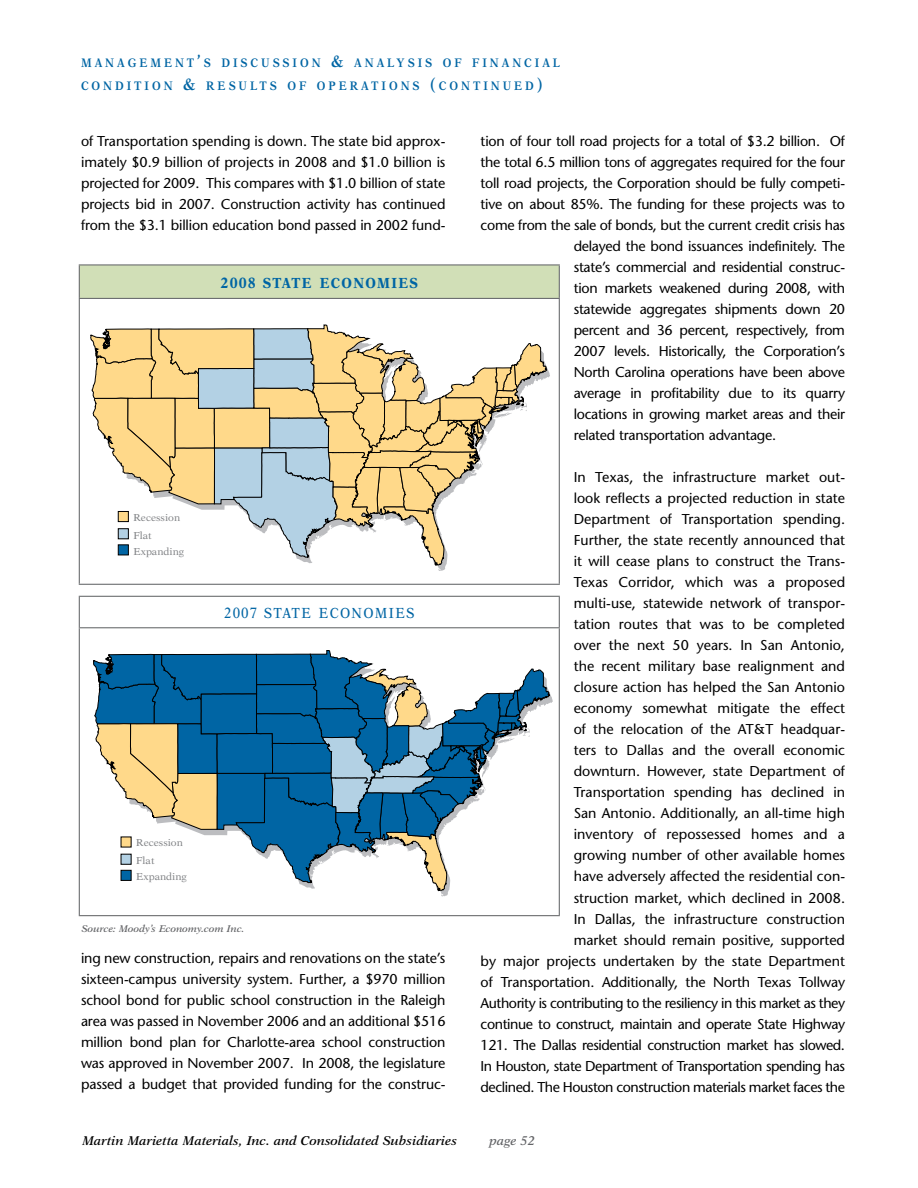
<style>
.page{position:relative;width:918px;height:1188px;background:#fff}
.page>*{position:absolute;margin:0;border:0;box-sizing:border-box;transform-origin:0 0}
.t1{font:700 14.7px "New Aster";letter-spacing:.1em;color:#0065a4;scale:.9 1}
.t2{font:14.7px "New Aster";letter-spacing:.1em;color:#0065a4;scale:.9 1}
.t3{font:14.25px/21px "Stone Sans";letter-spacing:-.01em;color:#000;text-align:justify}
.t4{font:italic 600 12.75px "New Aster";color:#000}
.t5{font:italic 600 12.75px "New Aster";color:#636467}
.t6{font:600 12.3px/23.2px "New Aster";letter-spacing:.265em;color:#0065a4;scale:.9 1}
.t7{font:10.05px/17.9px "New Aster";color:#808285}
.t8{font:italic 600 9.75px "New Aster";color:#636467}
.s1{font-size:16.5px}
.s2{font-size:15px}
</style>
<div class="page">
<div style="left:79px;top:265px;width:480px;height:33px;background:#d1dfb7"></div>
<hr style="left:79px;top:264px;width:481px;height:2px;background:#6d6f71">
<hr style="left:79px;top:266px;width:1px;height:32px;background:#6d6f71">
<hr style="left:559px;top:266px;width:1px;height:32px;background:#6d6f71">
<hr style="left:79px;top:298px;width:481px;height:1px;background:#6d6f71">
<hr style="left:79px;top:299px;width:1px;height:285px;background:#6d6f71">
<hr style="left:559px;top:299px;width:1px;height:285px;background:#6d6f71">
<hr style="left:79px;top:584px;width:481px;height:1px;background:#6d6f71">
<svg style="left:90px;top:325px;width:460px;height:241px"></svg>
<div style="left:118px;top:528px;width:11px;height:11px;background:#b3d1e4;border:1px solid #000"></div>
<div style="left:118px;top:511px;width:11px;height:11px;background:#ffd98a;border:1px solid #000"></div>
<div style="left:118px;top:545px;width:11px;height:10px;background:#0065a4;border:1px solid #000"></div>
<svg style="left:80px;top:597px;width:479px;height:318px"></svg>
<hr style="left:79px;top:596px;width:481px;height:1px;background:#6d6f71">
<hr style="left:79px;top:597px;width:1px;height:30px;background:#6d6f71">
<hr style="left:559px;top:597px;width:1px;height:30px;background:#6d6f71">
<hr style="left:79px;top:627px;width:481px;height:1px;background:#6d6f71">
<hr style="left:79px;top:628px;width:1px;height:287px;background:#6d6f71">
<hr style="left:559px;top:628px;width:1px;height:287px;background:#6d6f71">
<hr style="left:79px;top:915px;width:481px;height:1px;background:#6d6f71">
<svg style="left:97px;top:891px;width:456px;height:5px"></svg>
<svg style="left:93px;top:650px;width:460px;height:241px"></svg>
<div style="left:121px;top:854px;width:10px;height:11px;background:#b3d1e4;border:1px solid #000"></div>
<div style="left:121px;top:837px;width:10px;height:10px;background:#ffd98a"></div>
<div style="left:121px;top:870px;width:10px;height:11px;background:#0065a4;border:1px solid #000"></div>
<p class="t6" style="left:81px;top:51px;width:534px">MANAGEMENT<span class="s1">’</span>S DISCUSSION <span class="s1">&amp;</span> ANALYSIS OF FINANCIAL<br>CONDITION <span class="s1">&amp;</span> RESULTS OF OPERATIONS <span class="s1">(</span>CONTINUED<span class="s1">)</span></p>
<p class="t3" style="left:81px;top:131px;width:366px">of Transportation spending is down. The state bid approx&shy;imately $0.9 billion of projects in 2008 and $1.0 billion is projected for 2009. This compares with $1.0 billion of state projects bid in 2007. Construction activity has continued from the $3.1 billion education bond passed in 2002 fund-</p>
<p class="t1" style="left:221px;top:274px;width:221px"><span class="s2">2008</span> STATE ECONOMIES</p>
<p class="t7" style="left:134px;top:508px;width:48px">Recession<br>Flat</p>
<p class="t7" style="left:134px;top:542px;width:52px">Expanding</p>
<p class="t2" style="left:224px;top:604px;width:213px"><span class="s2">2007</span> STATE ECONOMIES</p>
<p class="t7" style="left:136px;top:834px;width:48px">Recession<br>Flat</p>
<p class="t7" style="left:136px;top:868px;width:52px">Expanding</p>
<p class="t8" style="left:82px;top:923px;width:164px">Source: Moody’s Economy.com Inc.</p>
<p class="t3" style="left:81px;top:947px;width:366px">ing new construction, repairs and renovations on the state’s sixteen-campus university system. Further, a $970 million school bond for public school construction in the Raleigh area was passed in November 2006 and an additional $516 million bond plan for Charlotte-area school construction was approved in November 2007. In 2008, the legislature passed a budget that provided funding for the construc-</p>
<p class="t3" style="left:481px;top:131px;width:366px">tion of four toll road projects for a total of $3.2 billion. Of</p>
<p class="t3" style="left:481px;top:152px;width:366px">the total 6.5 million tons of aggregates required for the four</p>
<p class="t3" style="left:481px;top:173px;width:366px">toll road projects, the Corporation should be fully competi-</p>
<p class="t3" style="left:481px;top:194px;width:366px">tive on about 85%. The funding for these projects was to</p>
<p class="t3" style="left:481px;top:215px;width:366px">come from the sale of bonds, but the current credit crisis has</p>
<p class="t3" style="left:574px;top:236px;width:273px">delayed the bond issuances indefinitely. The</p>
<p class="t3" style="left:574px;top:257px;width:273px">state’s commercial and residential construc-</p>
<p class="t3" style="left:574px;top:278px;width:273px">tion markets weakened during 2008, with</p>
<p class="t3" style="left:574px;top:299px;width:273px">statewide aggregates shipments down 20</p>
<p class="t3" style="left:574px;top:320px;width:273px">percent and 36 percent, respectively, from</p>
<p class="t3" style="left:574px;top:341px;width:273px">2007 levels. Historically, the Corporation’s</p>
<p class="t3" style="left:574px;top:362px;width:273px">North Carolina operations have been above</p>
<p class="t3" style="left:574px;top:383px;width:273px">average in profitability due to its quarry</p>
<p class="t3" style="left:574px;top:404px;width:273px">locations in growing market areas and their</p>
<p class="t3" style="left:574px;top:425px;width:204px">related transportation advantage.</p>
<p class="t3" style="left:481px;top:467px;width:366px;text-align:right">In Texas, the infrastructure market out-<br>look reflects a projected reduction in state<br>Department of Transportation spending.<br>Further, the state recently announced that<br>it will cease plans to construct the Trans-<br>Texas Corridor, which was a proposed<br>multi-use, statewide network of transpor-<br>tation routes that was to be completed<br>over the next 50 years. In San Antonio,<br>the recent military base realignment and<br>closure action has helped the San Antonio<br>economy somewhat mitigate the effect<br>of the relocation of the AT&amp;T headquar-<br>ters to Dallas and the overall economic<br>downturn. However, state Department of Transportation spending has declined in<br>San Antonio. Additionally, an all-time high<br>inventory of repossessed homes and a<br>growing number of other available homes<br>have adversely affected the residential con-<br>struction market, which declined in 2008.<br>In Dallas, the infrastructure construction<br>market should remain positive, supported<br>by major projects undertaken by the state Department of Transportation. Additionally, the North Texas Tollway Authority is contributing to the resiliency in this market as they continue to construct, maintain and operate State Highway 121. The Dallas residential construction market has slowed.<br>In Houston, state Department of Transportation spending has declined. The Houston construction materials market faces the</p>
<p class="t4" style="left:82px;top:1133px;width:376px">Martin Marietta Materials, Inc. and Consolidated Subsidiaries</p>
<p class="t5" style="left:489px;top:1133px;width:47px">page 52</p>
</div>
